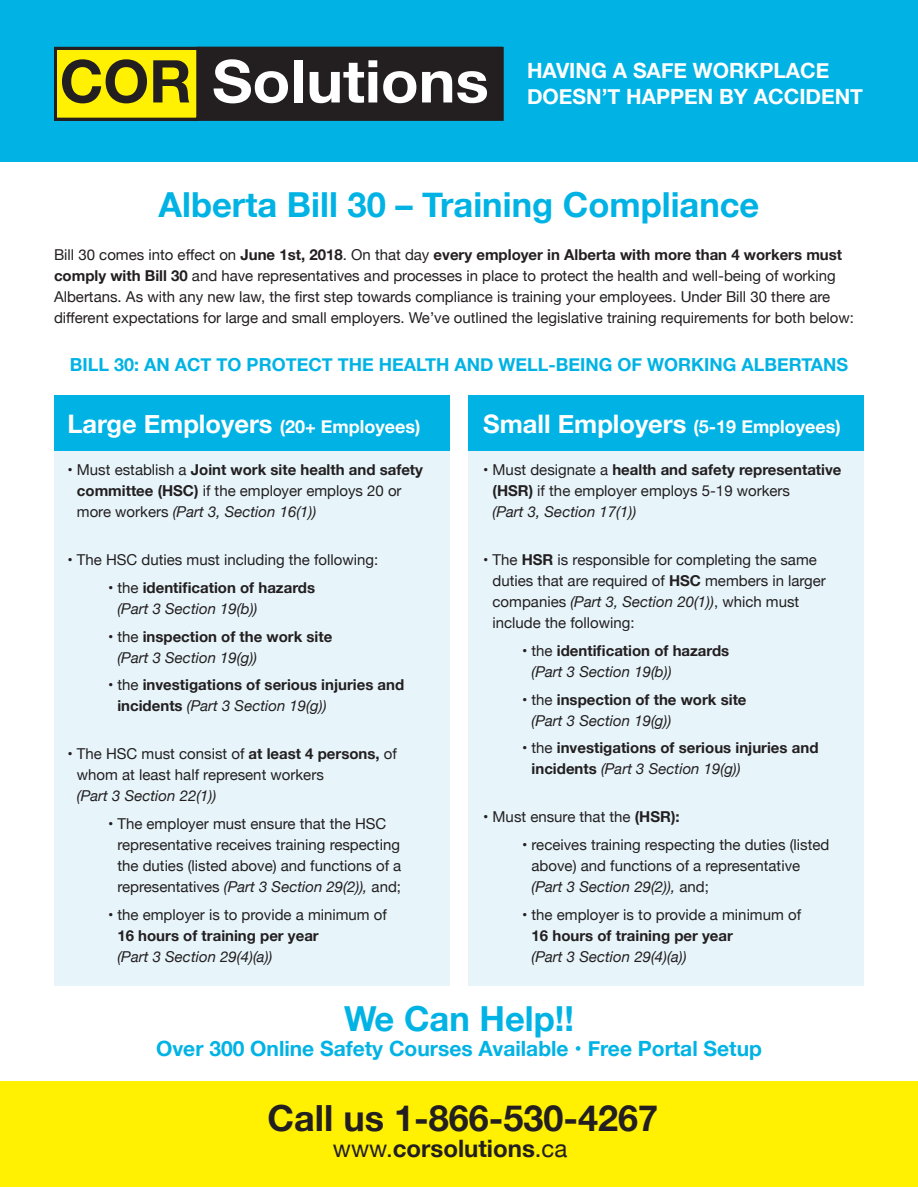
<style>
.page{position:relative;width:918px;height:1188px;background:#fff}
.page>*{position:absolute;margin:0;border:0;box-sizing:border-box;transform-origin:0 0}
.t1{font:700 59.1px "Helvetica Neue";color:#fff;scale:1.05 1}
.t2{font:700 36px "Helvetica Neue";color:#231f20}
.t3{font:700 34.5px "Helvetica Neue";color:#00b3e4}
.t4{font:700 25.5px "Helvetica Neue";color:#fff}
.t5{font:700 24px "Helvetica Neue";color:#231f20}
.t6{font:700 21px "Helvetica Neue";color:#00b3e4}
.t7{font:700 21px/25.5px "Helvetica Neue";color:#fff}
.t8{font:700 18px "Helvetica Neue";color:#00b3e4}
.t9{font:700 18px "Helvetica Neue";color:#fff}
.t10{font:15px/21px "Helvetica Neue";color:#231f20}
.t11{font:700 15px/21px "Helvetica Neue";color:#231f20}
.s1{color:#231f20}
.s2{font-weight:700}
.s3{font-size:18px}
.s4{font-style:italic}
.s5{font-weight:400}
.s6{font-weight:400;font-style:italic}
.s7{font-size:25.5px}
</style>
<div class="page">
<div style="left:468px;top:395px;width:396px;height:591px;background:#e7f5fb"></div>
<div style="left:0;top:0;width:918px;height:162px;background:#00b3e4"></div>
<div style="left:54px;top:395px;width:396px;height:591px;background:#e7f5fb"></div>
<div style="left:54px;top:395px;width:396px;height:55px;background:#00b3e4"></div>
<div style="left:468px;top:395px;width:396px;height:55px;background:#00b3e4"></div>
<svg style="left:54px;top:47px;width:450px;height:74px;background:#d7cb07"></svg>
<div style="left:198px;top:47px;width:304px;height:72px;background:#231f20"></div>
<div style="left:0;top:1081px;width:918px;height:106px;background:#fff101"></div>
<p class="t1" style="left:60px;top:28px;width:410px"><span class="s1">COR</span> Solutions</p>
<p class="t7" style="left:527px;top:58px;width:338px">HAVING A SAFE WORKPLACE<br>DOESN’T HAPPEN BY ACCIDENT</p>
<p class="t3" style="left:159px;top:178px;width:602px">Alberta Bill 30 – Training Compliance</p>
<p class="t10" style="left:54px;top:245px;width:801px">Bill 30 comes into effect on <span class="s2">June 1st, 2018</span>. On that day <span class="s2">every employer in Alberta with more than 4 workers must comply with Bill 30</span> and have representatives and processes in place to protect the health and well-being of working Albertans. As with any new law, the first step towards compliance is training your employees. Under Bill 30 there are different expectations for large and small employers. We’ve outlined the legislative training requirements for both below:</p>
<p class="t8" style="left:70px;top:350px;width:780px">BILL 30: AN ACT TO PROTECT THE HEALTH AND WELL-BEING OF WORKING ALBERTANS</p>
<p class="t4" style="left:68px;top:403px;width:354px">Large Employers <span class="s3">(20+ Employees)</span></p>
<p class="t10" style="left:77px;top:460px;width:348px;text-indent:-9px">• Must establish a <span class="s2">Joint work site health and safety committee (HSC)</span> if the employer employs 20 or more workers <span class="s4">(Part 3, Section 16(1))</span></p>
<p class="t10" style="left:68px;top:550px;width:312px">• The HSC duties must including the following:</p>
<p class="t11" style="left:117px;top:577px;width:199px;text-indent:-9px"><span class="s5">• the</span> identification of hazards <span class="s6">(Part 3 Section 19(b))</span></p>
<p class="t11" style="left:117px;top:626px;width:216px;text-indent:-9px"><span class="s5">• the</span> inspection of the work site <span class="s6">(Part 3 Section 19(g))</span></p>
<p class="t11" style="left:117px;top:675px;width:288px;text-indent:-9px"><span class="s5">• the</span> investigations of serious injuries and incidents <span class="s6">(Part 3 Section 19(g))</span></p>
<p class="t10" style="left:77px;top:744px;width:322px;text-indent:-9px">• The HSC must consist of <span class="s2">at least 4 persons,</span> of whom at least half represent workers<br><span class="s4">(Part 3 Section 22(1))</span></p>
<p class="t10" style="left:117px;top:814px;width:285px;text-indent:-9px">• The employer must ensure that the HSC representative receives training respecting the duties (listed above) and functions of a representatives <span class="s4">(Part 3 Section 29(2)),</span> and;</p>
<p class="t10" style="left:117px;top:905px;width:271px;text-indent:-9px">• the employer is to provide a minimum of<br><span class="s2">16 hours of training per year<br></span><span class="s4">(Part 3 Section 29(4)(a))</span></p>
<p class="t9" style="left:483px;top:412px;width:359px"><span class="s7">Small Employers</span> (5-19 Employees)</p>
<p class="t10" style="left:493px;top:460px;width:350px;text-indent:-9px">• Must designate a <span class="s2">health and safety representative (HSR)</span> if the employer employs 5-19 workers<br><span class="s4">(Part 3, Section 17(1))</span></p>
<p class="t10" style="left:493px;top:550px;width:335px;text-indent:-9px">• The <span class="s2">HSR</span> is responsible for completing the same duties that are required of <span class="s2">HSC</span> members in larger companies <span class="s4">(Part 3, Section 20(1))</span>, which must include the following:</p>
<p class="t11" style="left:532px;top:640px;width:199px;text-indent:-9px"><span class="s5">• the</span> identification of hazards <span class="s6">(Part 3 Section 19(b))</span></p>
<p class="t11" style="left:532px;top:689px;width:216px;text-indent:-9px"><span class="s5">• the</span> inspection of the work site <span class="s6">(Part 3 Section 19(g))</span></p>
<p class="t11" style="left:532px;top:738px;width:288px;text-indent:-9px"><span class="s5">• the</span> investigations of serious injuries and incidents <span class="s6">(Part 3 Section 19(g))</span></p>
<p class="t10" style="left:483px;top:807px;width:198px">• Must ensure that the <span class="s2">(HSR):</span></p>
<p class="t10" style="left:532px;top:835px;width:299px;text-indent:-9px">• receives training respecting the duties (listed above) and functions of a representative <span class="s4">(Part 3 Section 29(2)),</span> and;</p>
<p class="t10" style="left:532px;top:905px;width:271px;text-indent:-9px">• the employer is to provide a minimum of<br><span class="s2">16 hours of training per year<br></span><span class="s4">(Part 3 Section 29(4)(a))</span></p>
<p class="t3" style="left:344px;top:991px;width:231px">We Can Help!!</p>
<p class="t6" style="left:156px;top:1032px;width:607px">Over 300 Online Safety Courses Available • Free Portal Setup</p>
<p class="t2" style="left:267px;top:1090px;width:392px">Call us 1-866-530-4267</p>
<p class="t5" style="left:333px;top:1130px;width:236px"><span class="s5">www.</span>corsolutions<span class="s5">.ca</span></p>
</div>
